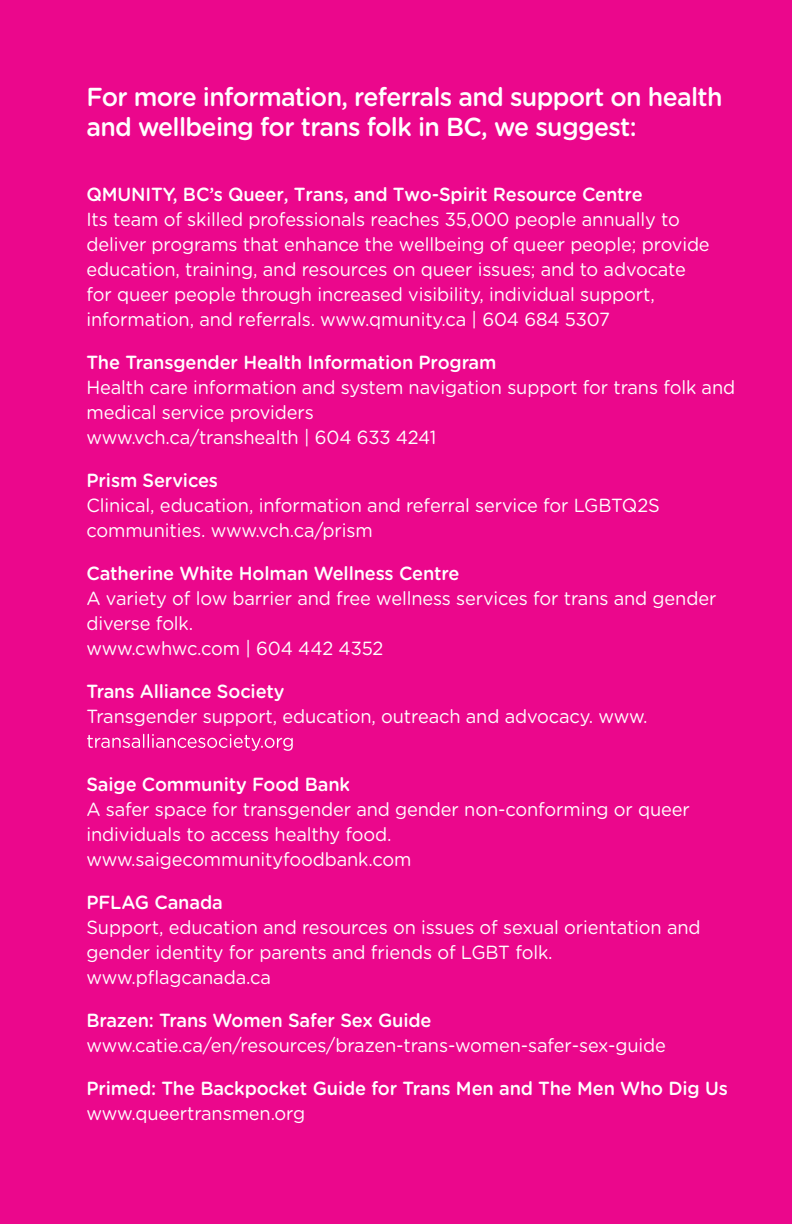
<style>
.page{position:relative;width:792px;height:1224px;background:#eb078c}
.page>*{position:absolute;margin:0;border:0;box-sizing:border-box;transform-origin:0 0}
.t1{font:500 26px/30px "Gotham Rounded";letter-spacing:-.025em;color:#fff;scale:.96 1}
.t2{font:19px/25px "Gotham Rounded";letter-spacing:-.005em;color:#fff;scale:.96 1}
.t3{font:500 19px "Gotham Rounded";letter-spacing:-.01em;color:#fff;scale:.96 1}
</style>
<div class="page">
<svg style="left:87px;top:734px;width:206px;height:17px"></svg>
<h1 class="t1" style="left:86px;top:81px;width:664px">For more information, referrals and support on health and wellbeing for trans folk in BC, we suggest:</h1>
<p class="t3" style="left:86px;top:180px;width:581px">QMUNITY, BC’s Queer, Trans, and Two-Spirit Resource Centre</p>
<p class="t2" style="left:86px;top:206px;width:651px">Its team of skilled professionals reaches 35,000 people annually to deliver programs that enhance the wellbeing of queer people; provide education, training, and resources on queer issues; and to advocate for queer people through increased visibility, individual support, information, and referrals. www.qmunity.ca | 604 684 5307</p>
<p class="t3" style="left:86px;top:348px;width:429px">The Transgender Health Information Program</p>
<p class="t2" style="left:86px;top:374px;width:677px">Health care information and system navigation support for trans folk and medical service providers<br>www.vch.ca/transhealth | 604 633 4241</p>
<p class="t3" style="left:86px;top:466px;width:139px">Prism Services</p>
<p class="t2" style="left:86px;top:492px;width:599px">Clinical, education, information and referral service for LGBTQ2S communities. www.vch.ca/prism</p>
<p class="t3" style="left:86px;top:559px;width:390px">Catherine White Holman Wellness Centre</p>
<p class="t2" style="left:86px;top:585px;width:658px">A variety of low barrier and free wellness services for trans and gender diverse folk.<br>www.cwhwc.com | 604 442 4352</p>
<p class="t3" style="left:86px;top:677px;width:208px">Trans Alliance Society</p>
<p class="t2" style="left:86px;top:703px;width:586px">Transgender support, education, outreach and advocacy. www.</p>
<p class="t3" style="left:86px;top:770px;width:276px">Saige Community Food Bank</p>
<p class="t2" style="left:86px;top:796px;width:630px">A safer space for transgender and gender non-conforming or queer individuals to access healthy food. www.saigecommunityfoodbank.com</p>
<p class="t3" style="left:86px;top:889px;width:144px">PFLAG Canada</p>
<p class="t2" style="left:86px;top:914px;width:641px">Support, education and resources on issues of sexual orientation and gender identity for parents and friends of LGBT folk. www.pflagcanada.ca</p>
<p class="t3" style="left:86px;top:1007px;width:361px">Brazen: Trans Women Safer Sex Guide</p>
<p class="t2" style="left:86px;top:1032px;width:605px">www.catie.ca/en/resources/brazen-trans-women-safer-sex-guide</p>
<p class="t3" style="left:86px;top:1075px;width:670px">Primed: The Backpocket Guide for Trans Men and The Men Who Dig Us</p>
<p class="t2" style="left:86px;top:1100px;width:229px">www.queertransmen.org</p>
</div>
